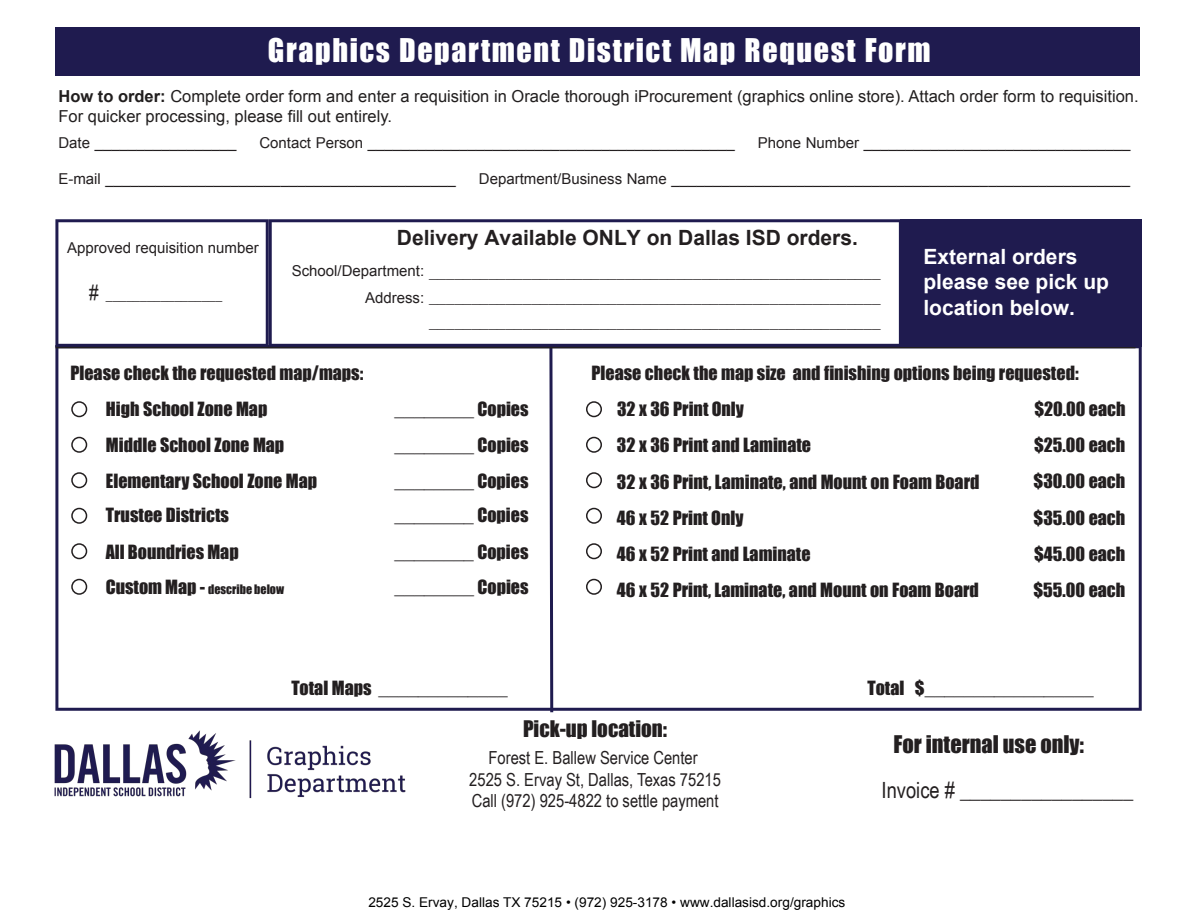
<style>
.page{position:relative;width:1188px;height:918px;background:#fff}
.page>*{position:absolute;margin:0;border:0;box-sizing:border-box;transform-origin:0 0}
.t1{font:30px "Impact";letter-spacing:.055em;color:#fff}
.t2{font:22.35px "Arial Narrow";color:#231f20}
.t3{font:22.35px "Impact";color:#231f20}
.t4{font:700 21px/25.2px "Arial";color:#fff}
.t5{font:700 21px "Arial";color:#231f20}
.t6{font:21px "Impact";color:#231f20}
.t7{font:21px "Arial Narrow";color:#231f20}
.t8{font:18px/36.3px "Impact";color:#231f20}
.t9{font:18px/21.6px "Arial Narrow";color:#231f20;text-align:center}
.t10{font:16.5px/19.8px "Arial";color:#211e1e}
.t11{font:15px "Arial";color:#231f20}
.t12{font:15px/24.9px "Arial Narrow";color:#231f20;text-align:right;scale:1.25 1}
.t13{font:15px "Arial Narrow";color:#231f20}
.t14{font:13.5px "Arial";color:#000}
.t15{font:12px "Impact";color:#231f20}
.s1{font-weight:700}
.s2{font-family:"Arial"}
.s3{font-size:18px}
.s4{font-style:inherit}
</style>
<div class="page">
<svg style="left:55px;top:347px;width:1087px;height:364px"></svg>
<div style="left:55px;top:27px;width:1085px;height:49px;background:#1f1b4f"></div>
<svg style="left:548px;top:348px;width:7px;height:365px"></svg>
<hr style="left:56px;top:345px;width:1080px;height:3px;background:#231f20">
<svg style="left:55px;top:219px;width:214px;height:128px"></svg>
<div style="left:900px;top:219px;width:242px;height:128px;background:#1f1b4f"></div>
<svg style="left:269px;top:219px;width:631px;height:128px"></svg>
<div style="left:586px;top:401px;width:16px;height:16px;border:2px solid #231f20;border-radius:50%"></div>
<div style="left:586px;top:437px;width:16px;height:16px;border:2px solid #231f20;border-radius:50%"></div>
<div style="left:586px;top:472px;width:16px;height:16px;border:2px solid #231f20;border-radius:50%"></div>
<div style="left:586px;top:508px;width:16px;height:16px;border:2px solid #231f20;border-radius:50%"></div>
<div style="left:586px;top:543px;width:16px;height:16px;border:2px solid #231f20;border-radius:50%"></div>
<div style="left:586px;top:579px;width:16px;height:16px;border:2px solid #231f20;border-radius:50%"></div>
<div style="left:71px;top:401px;width:16px;height:16px;border:2px solid #231f20;border-radius:50%"></div>
<div style="left:71px;top:437px;width:16px;height:16px;border:2px solid #231f20;border-radius:50%"></div>
<div style="left:71px;top:472px;width:16px;height:16px;border:2px solid #231f20;border-radius:50%"></div>
<div style="left:71px;top:508px;width:16px;height:16px;border:2px solid #231f20;border-radius:50%"></div>
<div style="left:71px;top:543px;width:16px;height:16px;border:2px solid #231f20;border-radius:50%"></div>
<div style="left:71px;top:579px;width:16px;height:16px;border:2px solid #231f20;border-radius:50%"></div>
<img style="left:54px;top:730px;width:352px;height:69px">
<h1 class="t1" style="left:268px;top:27px;width:664px">Graphics Department District Map Request Form</h1>
<p class="t10" style="left:58px;top:86px;width:1082px"><span class="s1">How to order:</span> Complete order form and enter a requisition in Oracle thorough iProcurement (graphics online store). Attach order form to requisition.<br>For quicker processing, please fill out entirely.</p>
<p class="t11" style="left:58px;top:132px;width:180px">Date _________________</p>
<p class="t11" style="left:259px;top:132px;width:477px">Contact Person ____________________________________________</p>
<p class="t11" style="left:758px;top:132px;width:374px">Phone Number ________________________________</p>
<p class="t11" style="left:58px;top:168px;width:399px">E-mail __________________________________________</p>
<p class="t11" style="left:479px;top:168px;width:653px">Department/Business Name _______________________________________________________</p>
<p class="t11" style="left:67px;top:238px;width:193px">Approved requisition number</p>
<p class="t7" style="left:89px;top:277px;width:11px">#</p>
<p class="t13" style="left:106px;top:284px;width:118px">_________________</p>
<p class="t5" style="left:397px;top:223px;width:463px">Delivery Available ONLY on Dallas ISD orders.</p>
<p class="t12" style="left:365px;top:260px;width:414px">_____________________________________________________<br><span class="s2">Address:</span> _____________________________________________________ _____________________________________________________</p>
<p class="t11" style="left:292px;top:261px;width:134px">School/Department:</p>
<p class="t4" style="left:923px;top:245px;width:187px">External orders please see pick up location below.</p>
<p class="t8" style="left:106px;top:354px;width:259px;text-indent:-35px">Please check the requested map/maps:<br>High School Zone Map</p>
<p class="t8" style="left:395px;top:390px;width:136px">________ Copies</p>
<p class="t8" style="left:106px;top:426px;width:180px">Middle School Zone Map</p>
<p class="t8" style="left:394px;top:426px;width:136px">________ Copies</p>
<p class="t8" style="left:106px;top:462px;width:213px">Elementary School Zone Map</p>
<p class="t8" style="left:394px;top:462px;width:136px">________ Copies</p>
<p class="t8" style="left:106px;top:497px;width:125px">Trustee Districts</p>
<p class="t8" style="left:394px;top:497px;width:136px">________ Copies i poC________ se</p>
<p class="t8" style="left:106px;top:533px;width:135px">All Boundries Map</p>
<p class="t15" style="left:106px;top:580px;width:180px"><span class="s3">Custom Map -</span> describe below</p>
<p class="t8" style="left:395px;top:568px;width:136px">se i poC________</p>
<p class="t8" style="left:291px;top:669px;width:218px">Total Maps _____________</p>
<p class="t8" style="left:617px;top:354px;width:463px;text-indent:-25px">Please check the map size and finishing options being requested:<br>32 x 36 Print Only</p>
<p class="t8" style="left:1034px;top:390px;width:93px">$20.00 each</p>
<p class="t8" style="left:617px;top:427px;width:364px">32 x 36 Print and Laminate<br>32 x 36 Print, Laminate, and Mount on Foam Board<br>46 x 52 Prin t Only<br>46 x 52 Print and Laminate<br>46 x 52 Print, Laminate, and Mount on Foam Board</p>
<p class="t8" style="left:1033px;top:426px;width:93px;text-align:justify">$25.00 each $30.00 each $35.00 each $45.00 each $55.00 each</p>
<p class="t8" style="left:867px;top:669px;width:228px">Total $_________________</p>
<p class="t6" style="left:523px;top:713px;width:146px">Pick-up location:</p>
<p class="t9" style="left:469px;top:746px;width:253px">Forest E. Ballew Service Center<br>2525 S. Ervay St, Dallas, Texas 75215<br>Call (972) 925-4822 to settle payment</p>
<p class="t14" style="left:368px;top:893px;width:478px">2525 S. Ervay, Dallas TX 75215 • (972) 925-317<span class="s4">8</span> • www.dallasisd.org/graphics</p>
<p class="t3" style="left:894px;top:727px;width:192px">For internal use only:</p>
<p class="t2" style="left:882px;top:773px;width:253px">Invoice # _________________</p>
</div>
